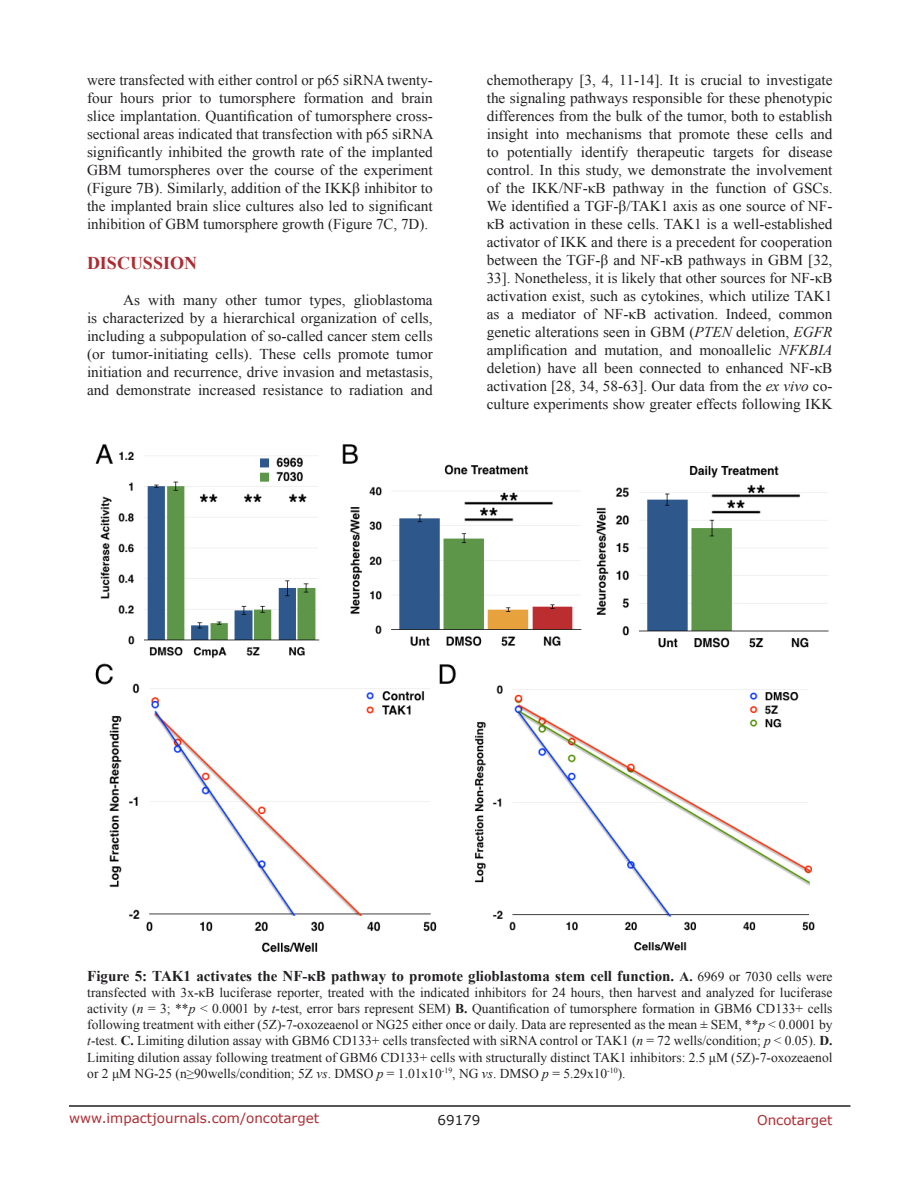
<style>
.page{position:relative;width:918px;height:1188px;background:#fff}
.page>*{position:absolute;margin:0;border:0;box-sizing:border-box;transform-origin:0 0}
.Heading{font:700 18px "Times New Roman";color:#ac2b31}
.BodyText{font:15px/18px "Times New Roman";color:#221f22;text-align:justify}
.FigureText{font:700 15px "Times New Roman";color:#221f22}
.FigureText-2{font:13.5px/16.2px "Times New Roman";color:#221f22;text-align:justify}
.t1{font:13.5px "Verdana";color:#ac2b31}
.t2{font:13.5px "Verdana";color:#221f22}
.s1{font-style:italic}
.s2{font-size:13.5px}
.s3{font-weight:400;font-size:13.5px}
.s4{font-weight:700}
</style>
<div class="page">
<hr style="left:69px;top:1105px;width:781px;height:2px;background:#231f20">
<img style="left:95px;top:444px;width:734px;height:509px">
<p class="BodyText" style="left:87px;top:71px;width:348px">were transfected with either control or p65 siRNA twenty&shy;four hours prior to tumorsphere formation and brain slice implantation. Quantification of tumorsphere cross&shy;sectional areas indicated that transfection with p65 siRNA significantly inhibited the growth rate of the implanted GBM tumorspheres over the course of the experiment (Figure 7B). Similarly, addition of the IKKβ inhibitor to the implanted brain slice cultures also led to significant inhibition of GBM tumorsphere growth (Figure 7C, 7D).</p>
<p class="Heading" style="left:87px;top:251px;width:112px">DISCUSSION</p>
<p class="BodyText" style="left:87px;top:291px;width:347px;text-indent:36px">As with many other tumor types, glioblastoma is characterized by a hierarchical organization of cells, including a subpopulation of so-called cancer stem cells (or tumor-initiating cells). These cells promote tumor initiation and recurrence, drive invasion and metastasis, and demonstrate increased resistance to radiation and</p>
<p class="BodyText" style="left:487px;top:71px;width:347px">chemotherapy [3, 4, 11-14]. It is crucial to investigate the signaling pathways responsible for these phenotypic differences from the bulk of the tumor, both to establish insight into mechanisms that promote these cells and to potentially identify therapeutic targets for disease control. In this study, we demonstrate the involvement of the IKK/NF-κB pathway in the function of GSCs.<br>We identified a TGF-β/TAK1 axis as one source of NF&shy;κB activation in these cells. TAK1 is a well-established activator of IKK and there is a precedent for cooperation between the TGF-β and NF-κB pathways in GBM [32, 33]. Nonetheless, it is likely that other sources for NF-κB activation exist, such as cytokines, which utilize TAK1 as a mediator of NF-κB activation. Indeed, common genetic alterations seen in GBM (<span class="s1">PTEN</span> deletion, <span class="s1">EGFR </span>amplification and mutation, and monoallelic <span class="s1">NFKBIA </span>deletion) have all been connected to enhanced NF-κB activation [28, 34, 58-63]. Our data from the <span class="s1">ex vivo</span> co&shy;culture experiments show greater effects following IKK</p>
<p class="FigureText" style="left:87px;top:965px;width:747px">Figure 5: TAK1 activates the NF-κB pathway to promote glioblastoma stem cell function. <span class="s2">A.</span> <span class="s3">6969 or 7030 cells were</span></p>
<p class="FigureText-2" style="left:87px;top:984px;width:747px">transfected with 3x-κB luciferase reporter, treated with the indicated inhibitors for 24 hours, then harvest and analyzed for luciferase activity (<span class="s1">n</span> = 3; **<span class="s1">p</span> &lt; 0.0001 by <span class="s1">t</span>-test, error bars represent SEM) <span class="s4">B.</span> Quantification of tumorsphere formation in GBM6 CD133+ cells following treatment with either (5Z)-7-oxozeaenol or NG25 either once or daily. Data are represented as the mean ± SEM, **<span class="s1">p</span> &lt; 0.0001 by <span class="s1">t</span>-test. <span class="s4">C.</span> Limiting dilution assay with GBM6 CD133+ cells transfected with siRNA control or TAK1 (<span class="s1">n</span> = 72 wells/condition; <span class="s1">p</span> &lt; 0.05). <span class="s4">D.<br></span>Limiting dilution assay following treatment of GBM6 CD133+ cells with structurally distinct TAK1 inhibitors: 2.5 μM (5Z)-7-oxozeaenol or 2 μM NG-25 (n≥90wells/condition; 5Z <span class="s1">vs</span>. DMSO <span class="s1">p</span> = 1.01x10<sup>-19</sup>, NG <span class="s1">vs</span>. DMSO <span class="s1">p</span> = 5.29x10<sup>-10</sup>).</p>
<p class="t1" style="left:69px;top:1109px;width:252px">www.impactjournals.com/oncotarget</p>
<p class="t2" style="left:438px;top:1111px;width:44px">69179</p>
<p class="t1" style="left:757px;top:1111px;width:77px">Oncotarget</p>
</div>
